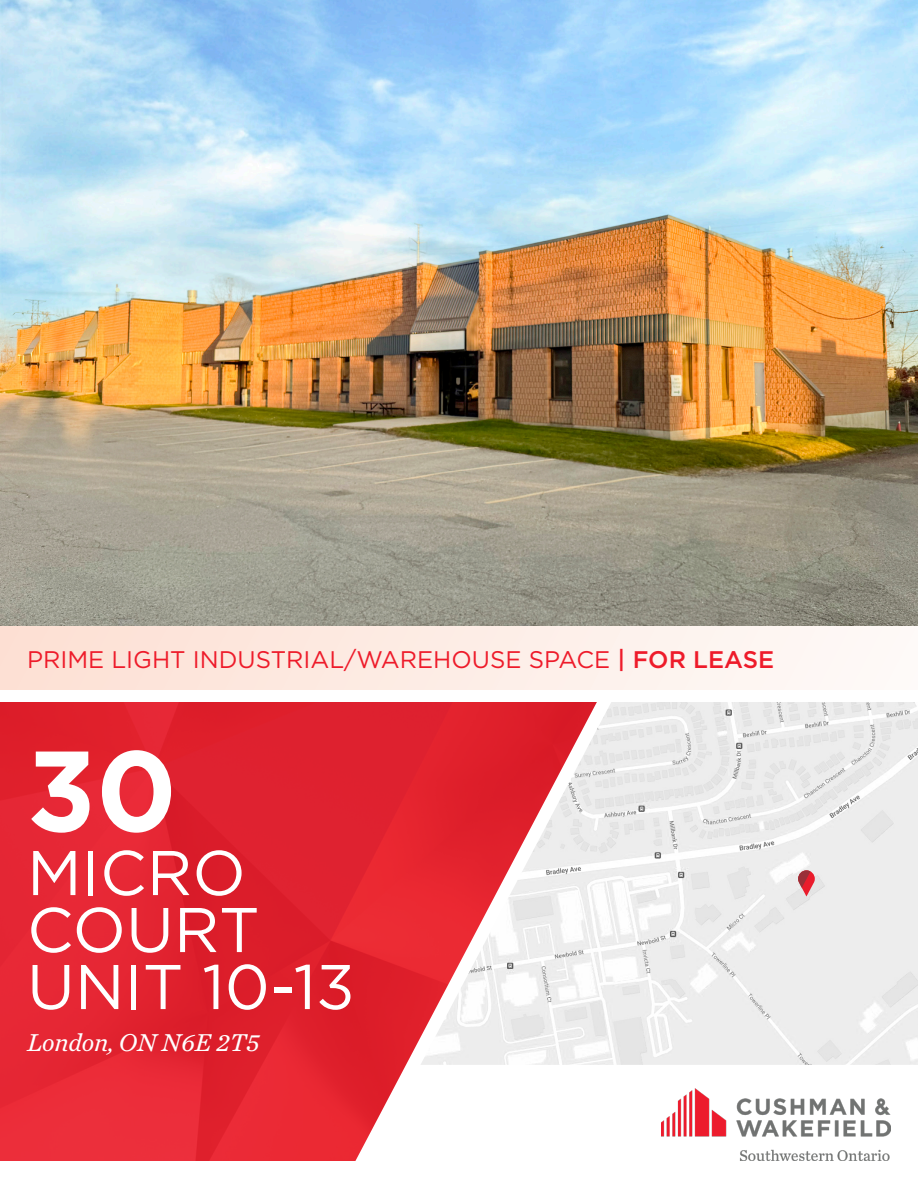
<style>
.page{position:relative;width:918px;height:1188px;background:#fff}
.page>*{position:absolute;margin:0;border:0;box-sizing:border-box;transform-origin:0 0}
.t1{font:700 114px "Gotham";color:#fff}
.t2{font:63px/57px "Gotham";color:#fff}
.t3{font:italic 25.5px "Chronicle Text G2";color:#fff}
.t4{font:24px "Gotham";color:#ee1b2a}
.s1{font-weight:500}
</style>
<div class="page">
<img style="left:0;top:1px;width:918px;height:626px">
<img style="left:0;top:702px;width:420px;height:459px">
<img style="left:662px;top:1088px;width:229px;height:73px">
<div style="left:0;top:627px;width:918px;height:62px;background:linear-gradient(to right,#fde0d3,#fefaf8)"></div>
<img style="left:420px;top:702px;width:498px;height:363px">
<svg style="left:798px;top:870px;width:17px;height:27px"></svg>
<p class="t4" style="left:27px;top:644px;width:749px">PRIME LIGHT INDUSTRIAL/WAREHOUSE SPACE <span class="s1">| FOR LEASE</span></p>
<p class="t1" style="left:27px;top:715px;width:152px">30</p>
<p class="t2" style="left:27px;top:843px;width:234px">MICRO<br>COURT</p>
<p class="t2" style="left:27px;top:957px;width:329px">UNIT 10-13</p>
<p class="t3" style="left:27px;top:1023px;width:234px">London, ON N6E 2T5</p>
</div>
